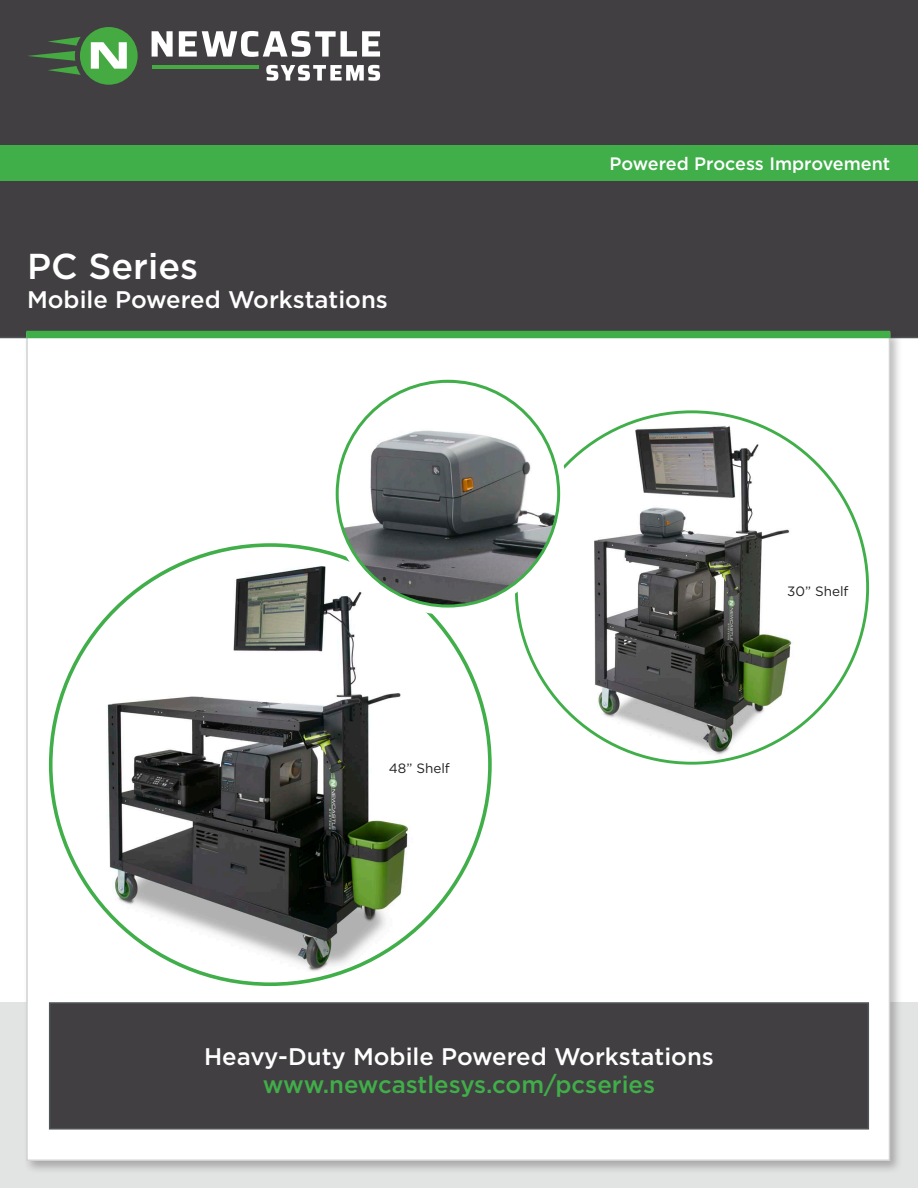
<style>
.page{position:relative;width:918px;height:1188px;background:#fff}
.page>*{position:absolute;margin:0;border:0;box-sizing:border-box;transform-origin:0 0}
.t1{font:500 36px "Gotham";color:#fff}
.t2{font:500 24px "Gotham";color:#fff}
.t3{font:500 24px "Gotham";color:#40ae49}
.t4{font:500 18px "Gotham";color:#fff}
.Thumbnail_Caption{font:13.5px "Gotham";color:#231f20}
</style>
<div class="page">
<div style="left:0;top:0;width:918px;height:338px;background:#413f41"></div>
<div style="left:0;top:146px;width:918px;height:35px;background:#40ae49"></div>
<div style="left:0;top:1002px;width:918px;height:186px;background:#e2e3e3"></div>
<svg style="left:152px;top:31px;width:21px;height:26px"></svg>
<svg style="left:179px;top:31px;width:201px;height:26px"></svg>
<svg style="left:266px;top:65px;width:114px;height:16px"></svg>
<hr style="left:152px;top:65px;width:106px;height:4px;background:#46aa42">
<svg style="left:27px;top:27px;width:111px;height:58px;background:#567b54"></svg>
<div style="left:23px;top:329px;width:880px;height:845px;background:#231f20;opacity:.3"></div>
<div style="left:26px;top:332px;width:864px;height:829px;background:#fff;border:2px solid #d1d2d4"></div>
<div style="left:26px;top:331px;width:864px;height:7px;background:#40ae49"></div>
<img style="left:569px;top:414px;width:246px;height:348px">
<div style="left:49px;top:1002px;width:820px;height:128px;background:#413f41;border:2px solid #4f5458"></div>
<img style="left:73px;top:545px;width:355px;height:439px">
<div style="left:329px;top:373px;width:238px;height:242px;border:6px solid #fff;border-radius:50%"></div>
<img style="left:337px;top:381px;width:222px;height:225px">
<p class="t1" style="left:27px;top:243px;width:173px">PC Series</p>
<p class="t2" style="left:27px;top:284px;width:362px">Mobile Powered Workstations</p>
<p class="Thumbnail_Caption" style="left:389px;top:760px;width:63px">48” Shelf</p>
<p class="t4" style="left:610px;top:152px;width:282px">Powered Process Improvement</p>
<p class="Thumbnail_Caption" style="left:787px;top:583px;width:63px">30” Shelf</p>
<p class="t2" style="left:204px;top:1040px;width:511px">Heavy-Duty Mobile Powered Workstations</p>
<p class="t3" style="left:263px;top:1069px;width:394px">www.newcastlesys.com/pcseries</p>
</div>
